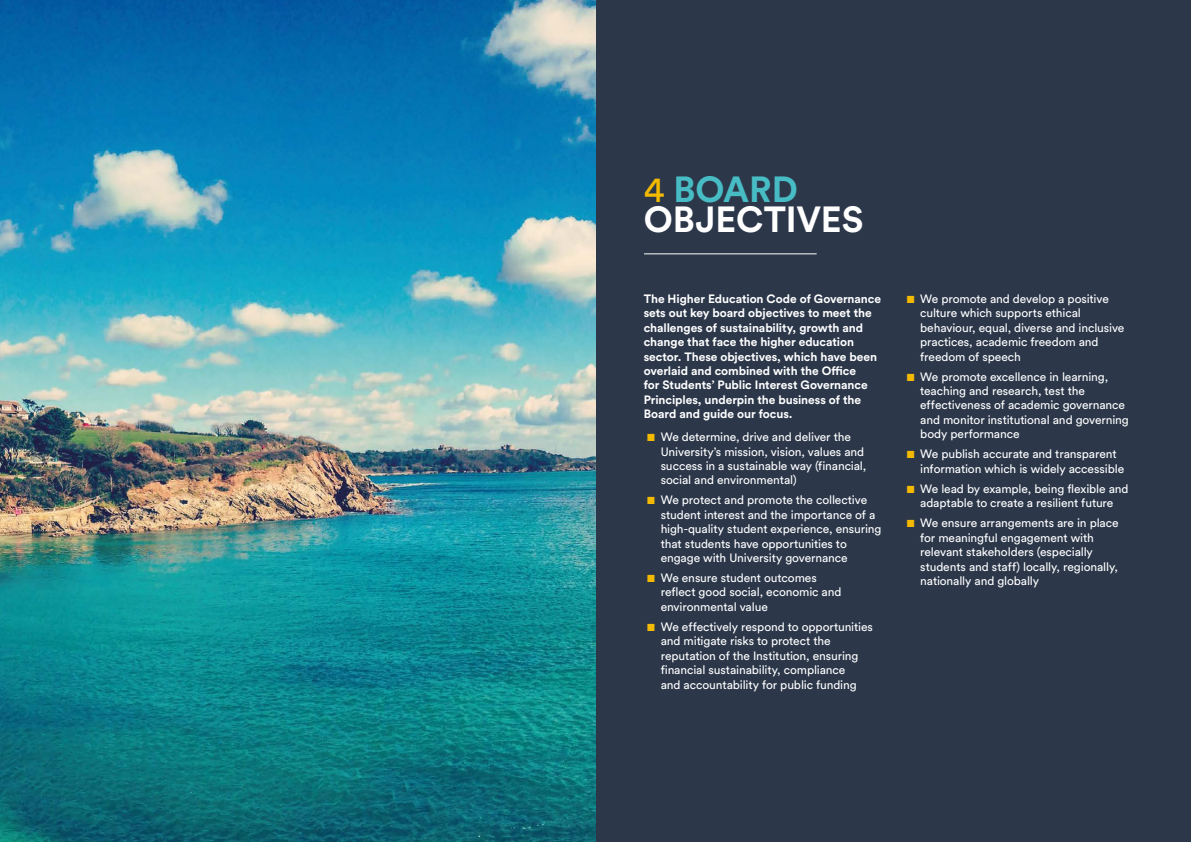
<style>
.page{position:relative;width:1191px;height:842px;background:#fff}
.page>*{position:absolute;margin:0;border:0;box-sizing:border-box;transform-origin:0 0}
.t1{font:700 36px "Circular Pro";letter-spacing:-.005em;color:#fff}
.t2{font:700 36px "Circular Pro";color:#48bcc4}
.t3{font:12px/14.4px "Circular Pro";letter-spacing:-.01em;color:#fff}
.BOLD_BODY{font:700 12px/14.4px "Circular Pro";letter-spacing:-.005em;color:#fff}
.s1{font-weight:400;color:#f3ba00}
.s2{font-size:10px;color:#f3ba00}
</style>
<div class="page">
<div style="left:587px;top:0;width:604px;height:842px;background:#2c374a"></div>
<hr style="left:644px;top:254px;width:172px;height:1px;background:#fff">
<img style="left:0;top:0;width:595px;height:842px">
<p class="t2" style="left:643px;top:164px;width:156px"><span class="s1">4</span> BOARD</p>
<p class="t1" style="left:644px;top:194px;width:221px">OBJECTIVES</p>
<p class="BOLD_BODY" style="left:643px;top:291px;width:239px">The Higher Education Code of Governance sets out key board objectives to meet the challenges of sustainability, growth and change that face the higher education sector. These objectives, which have been overlaid and combined with the Office<br>for Students’ Public Interest Governance Principles, underpin the business of the Board and guide our focus.</p>
<p class="t3" style="left:660px;top:429px;width:207px;text-indent:-14px"><span class="s2">■</span> We determine, drive and deliver the University’s mission, vision, values and success in a sustainable way (financial, social and environmental)</p>
<p class="t3" style="left:660px;top:492px;width:222px;text-indent:-14px"><span class="s2">■</span> We protect and promote the collective student interest and the importance of a high-quality student experience, ensuring that students have opportunities to engage with University governance</p>
<p class="t3" style="left:660px;top:570px;width:182px;text-indent:-14px"><span class="s2">■</span> We ensure student outcomes reflect good social, economic and environmental value</p>
<p class="t3" style="left:660px;top:619px;width:214px;text-indent:-14px"><span class="s2">■</span> We effectively respond to opportunities and mitigate risks to protect the reputation of the Institution, ensuring financial sustainability, compliance<br>and accountability for public funding</p>
<p class="t3" style="left:920px;top:291px;width:206px;text-indent:-14px"><span class="s2">■</span> We promote and develop a positive culture which supports ethical behaviour, equal, diverse and inclusive practices, academic freedom and freedom of speech</p>
<p class="t3" style="left:920px;top:369px;width:210px;text-indent:-14px"><span class="s2">■</span> We promote excellence in learning, teaching and research, test the effectiveness of academic governance and monitor institutional and governing body performance</p>
<p class="t3" style="left:920px;top:446px;width:205px;text-indent:-14px"><span class="s2">■</span> We publish accurate and transparent information which is widely accessible</p>
<p class="t3" style="left:906px;top:481px;width:224px;text-align:center"><span class="s2">■</span> We lead by example, being flexible and adaptable to create a resilient future</p>
<p class="t3" style="left:920px;top:515px;width:200px;text-indent:-14px"><span class="s2">■</span> We ensure arrangements are in place for meaningful engagement with relevant stakeholders (especially students and staff) locally, regionally, nationally and globally</p>
</div>
